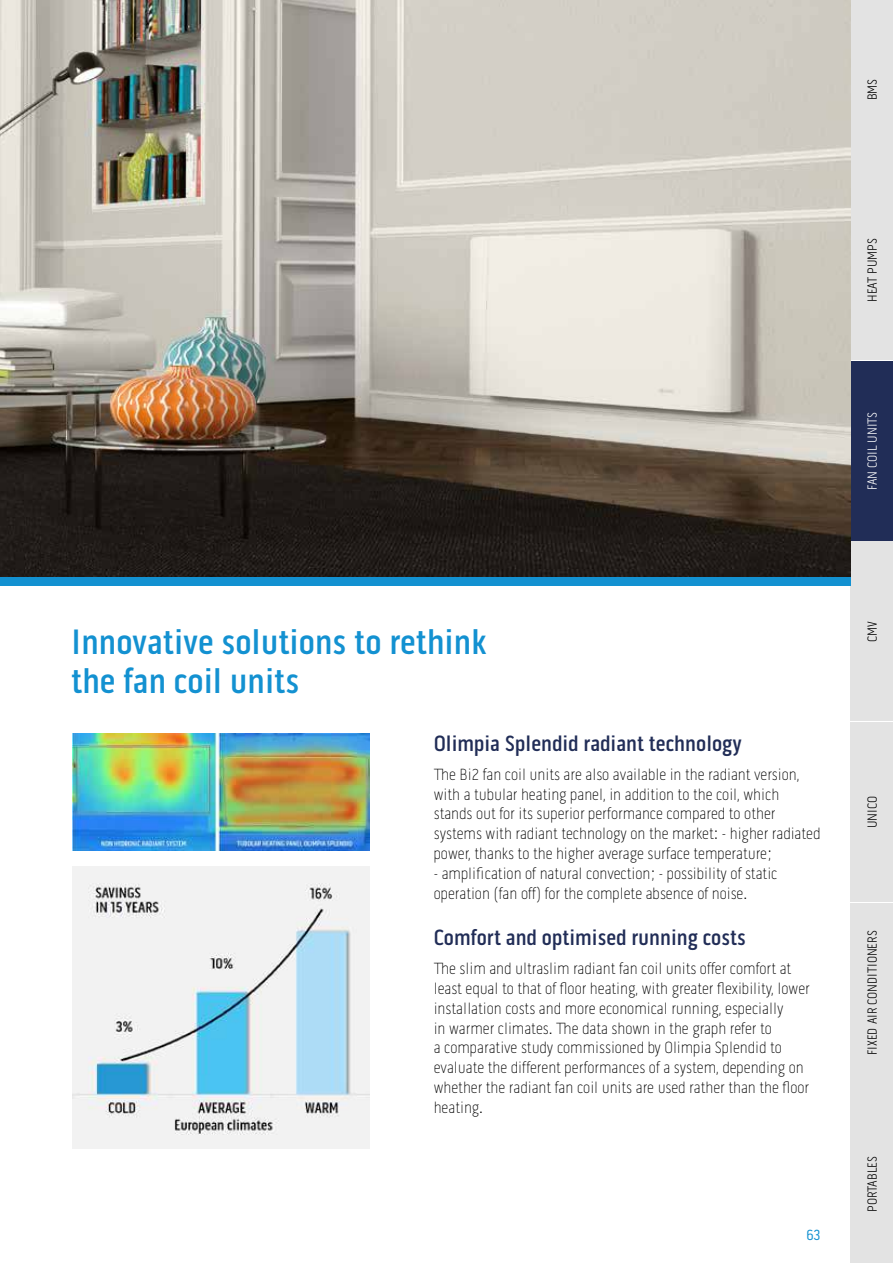
<style>
.page{position:relative;width:893px;height:1263px;background:#fff}
.page>*{position:absolute;margin:0;border:0;box-sizing:border-box;transform-origin:0 0}
.t1{font:500 36px/39px "Pill Gothic 300 mg";color:#1391d1}
.t2{font:500 22.5px "Pill Gothic 300 mg";color:#212d57}
.t3{font:100 16.5px/19.8px "Pill Gothic 300 mg";color:#000}
.t4{font:15px "Pill Gothic 300 mg";color:#1391d1}
.t5{font:300 13.5px "Pill Gothic 300 mg";color:#000}
.t6{font:300 13.5px "Pill Gothic 300 mg";color:#fff}
</style>
<div class="page">
<div style="left:850px;top:181px;width:43px;height:179px;background:#e3e3e3"></div>
<div style="left:850px;top:722px;width:43px;height:180px;background:#e3e3e3"></div>
<div style="left:850px;top:361px;width:43px;height:179px;background:#212d57"></div>
<div style="left:850px;top:903px;width:43px;height:179px;background:#e3e3e3"></div>
<div style="left:850px;top:542px;width:43px;height:179px;background:#e3e3e3"></div>
<div style="left:850px;top:1084px;width:43px;height:179px;background:#e3e3e3"></div>
<div style="left:850px;top:0;width:43px;height:179px;background:#e3e3e3"></div>
<img style="left:0;top:0;width:850px;height:578px">
<div style="left:0;top:578px;width:850px;height:8px;background:#1391d1"></div>
<img style="left:72px;top:867px;width:298px;height:281px">
<img style="left:72px;top:734px;width:298px;height:116px">
<p class="t5" style="left:864px;top:100px;width:23px;rotate:-90deg">BMS</p>
<p class="t5" style="left:864px;top:302px;width:65px;rotate:-90deg">HEAT PUMPS</p>
<p class="t6" style="left:864px;top:490px;width:80px;rotate:-90deg">FAN COIL UNITS</p>
<h1 class="t1" style="left:71px;top:622px;width:417px">Innovative solutions to rethink the fan coil units</h1>
<h2 class="t2" style="left:434px;top:730px;width:310px">Olimpia Splendid radiant technology</h2>
<p class="t3" style="left:434px;top:764px;width:388px">The Bi2 fan coil units are also available in the radiant version, with a tubular heating panel, in addition to the coil, which stands out for its superior performance compared to other systems with radiant technology on the market: - higher radiated power, thanks to the higher average surface temperature;</p>
<p class="t3" style="left:434px;top:863px;width:345px">- amplification of natural convection; - possibility of static operation (fan off) for the complete absence of noise.</p>
<h2 class="t2" style="left:434px;top:924px;width:314px">Comfort and optimised running costs</h2>
<p class="t3" style="left:434px;top:959px;width:378px">The slim and ultraslim radiant fan coil units offer comfort at least equal to that of floor heating, with greater flexibility, lower installation costs and more economical running, especially<br>in warmer climates. The data shown in the graph refer to<br>a comparative study commissioned by Olimpia Splendid to evaluate the different performances of a system, depending on whether the radiant fan coil units are used rather than the floor heating.</p>
<p class="t4" style="left:807px;top:1226px;width:16px">63</p>
<p class="t5" style="left:864px;top:642px;width:22px;rotate:-90deg">CMV</p>
<p class="t5" style="left:864px;top:828px;width:34px;rotate:-90deg">UNICO</p>
<p class="t5" style="left:864px;top:1055px;width:126px;rotate:-90deg">FIXED AIR CONDITIONERS</p>
<p class="t5" style="left:864px;top:1212px;width:57px;rotate:-90deg">PORTABLES</p>
</div>
